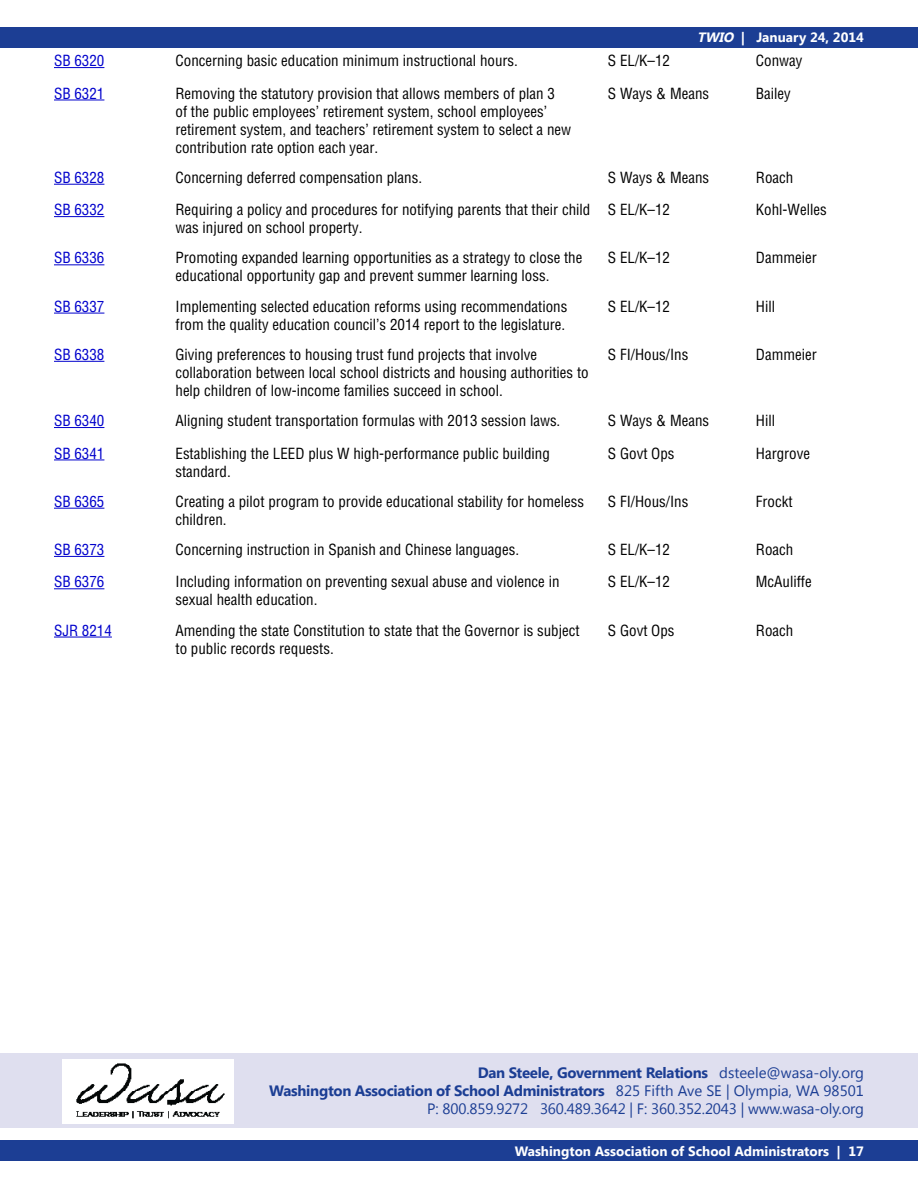
<style>
.page{position:relative;width:918px;height:1188px;background:#fff}
.page>*{position:absolute;margin:0;border:0;box-sizing:border-box;transform-origin:0 0}
.t1{font:condensed 15px/18px "Helvetica";color:#000}
.t2{font:15px/18px "Segoe UI";letter-spacing:-.01em;color:#1c3e94;text-align:right}
.t3{font:condensed 15px "Helvetica";color:#00c}
.t4{font:700 13.5px "Segoe UI";color:#fff}
.s1{font-style:italic}
.s2{font-weight:700}
</style>
<div class="page">
<div style="left:0;top:1141px;width:918px;height:20px;background:#1c3e94"></div>
<div style="left:0;top:27px;width:918px;height:20px;background:#1c3e94"></div>
<div style="left:0;top:1054px;width:918px;height:74px;background:#dfdfef"></div>
<img style="left:63px;top:1060px;width:170px;height:63px">
<hr style="left:54px;top:67px;width:50px;height:1px;background:#00c">
<hr style="left:54px;top:100px;width:50px;height:1px;background:#00c">
<hr style="left:54px;top:184px;width:50px;height:1px;background:#00c">
<hr style="left:54px;top:216px;width:50px;height:1px;background:#00c">
<hr style="left:54px;top:264px;width:50px;height:1px;background:#00c">
<hr style="left:54px;top:313px;width:50px;height:1px;background:#00c">
<hr style="left:54px;top:361px;width:50px;height:1px;background:#00c">
<hr style="left:54px;top:427px;width:50px;height:1px;background:#00c">
<hr style="left:54px;top:460px;width:50px;height:1px;background:#00c">
<hr style="left:54px;top:508px;width:50px;height:1px;background:#00c">
<hr style="left:54px;top:556px;width:50px;height:1px;background:#00c">
<hr style="left:54px;top:588px;width:50px;height:1px;background:#00c">
<hr style="left:54px;top:637px;width:58px;height:1px;background:#00c">
<p class="t4" style="left:697px;top:28px;width:168px"><span class="s1">TWIO</span> | January 24, 2014</p>
<p class="t3" style="left:54px;top:51px;width:52px">SB 6320</p>
<p class="t1" style="left:176px;top:51px;width:344px">Concerning basic education minimum instructional hours.</p>
<p class="t1" style="left:608px;top:51px;width:64px">S EL/K–12</p>
<p class="t1" style="left:756px;top:51px;width:48px">Conway</p>
<p class="t3" style="left:54px;top:84px;width:52px">SB 6321</p>
<p class="t1" style="left:176px;top:84px;width:397px">Removing the statutory provision that allows members of plan 3<br>of the public employees’ retirement system, school employees’ retirement system, and teachers’ retirement system to select a new contribution rate option each year.</p>
<p class="t1" style="left:608px;top:84px;width:103px">S Ways &amp; Means</p>
<p class="t1" style="left:756px;top:84px;width:36px">Bailey</p>
<p class="t3" style="left:54px;top:168px;width:52px">SB 6328</p>
<p class="t1" style="left:176px;top:168px;width:248px">Concerning deferred compensation plans.</p>
<p class="t1" style="left:608px;top:168px;width:103px">S Ways &amp; Means</p>
<p class="t1" style="left:756px;top:168px;width:39px">Roach</p>
<p class="t3" style="left:54px;top:200px;width:52px">SB 6332</p>
<p class="t1" style="left:176px;top:201px;width:416px">Requiring a policy and procedures for notifying parents that their child was injured on school property.</p>
<p class="t1" style="left:608px;top:201px;width:64px">S EL/K–12</p>
<p class="t1" style="left:756px;top:201px;width:72px">Kohl-Welles</p>
<p class="t3" style="left:54px;top:249px;width:52px">SB 6336</p>
<p class="t1" style="left:176px;top:249px;width:408px">Promoting expanded learning opportunities as a strategy to close the educational opportunity gap and prevent summer learning loss.</p>
<p class="t1" style="left:608px;top:249px;width:64px">S EL/K–12</p>
<p class="t1" style="left:756px;top:249px;width:62px">Dammeier</p>
<p class="t3" style="left:54px;top:297px;width:52px">SB 6337</p>
<p class="t1" style="left:176px;top:297px;width:393px">Implementing selected education reforms using recommendations from the quality education council’s 2014 report to the legislature.</p>
<p class="t1" style="left:608px;top:297px;width:64px">S EL/K–12</p>
<p class="t1" style="left:756px;top:297px;width:21px">Hill</p>
<p class="t3" style="left:54px;top:345px;width:52px">SB 6338</p>
<p class="t1" style="left:176px;top:345px;width:415px">Giving preferences to housing trust fund projects that involve collaboration between local school districts and housing authorities to help children of low-income families succeed in school.</p>
<p class="t1" style="left:608px;top:345px;width:82px">S FI/Hous/Ins</p>
<p class="t1" style="left:756px;top:345px;width:62px">Dammeier</p>
<p class="t3" style="left:54px;top:411px;width:52px">SB 6340</p>
<p class="t1" style="left:176px;top:411px;width:386px">Aligning student transportation formulas with 2013 session laws.</p>
<p class="t1" style="left:608px;top:411px;width:103px">S Ways &amp; Means</p>
<p class="t1" style="left:756px;top:411px;width:21px">Hill</p>
<p class="t3" style="left:54px;top:444px;width:52px">SB 6341</p>
<p class="t1" style="left:176px;top:444px;width:376px">Establishing the LEED plus W high-performance public building standard.</p>
<p class="t1" style="left:608px;top:444px;width:68px">S Govt Ops</p>
<p class="t1" style="left:756px;top:444px;width:56px">Hargrove</p>
<p class="t3" style="left:54px;top:492px;width:52px">SB 6365</p>
<p class="t1" style="left:176px;top:492px;width:410px">Creating a pilot program to provide educational stability for homeless children.</p>
<p class="t1" style="left:608px;top:492px;width:82px">S FI/Hous/Ins</p>
<p class="t1" style="left:756px;top:492px;width:38px">Frockt</p>
<p class="t3" style="left:54px;top:540px;width:52px">SB 6373</p>
<p class="t1" style="left:176px;top:540px;width:345px">Concerning instruction in Spanish and Chinese languages.</p>
<p class="t1" style="left:608px;top:540px;width:64px">S EL/K–12</p>
<p class="t1" style="left:756px;top:540px;width:39px">Roach</p>
<p class="t3" style="left:54px;top:573px;width:52px">SB 6376</p>
<p class="t1" style="left:176px;top:573px;width:386px">Including information on preventing sexual abuse and violence in sexual health education.</p>
<p class="t1" style="left:608px;top:573px;width:64px">S EL/K–12</p>
<p class="t1" style="left:756px;top:573px;width:57px">McAuliffe</p>
<p class="t3" style="left:54px;top:621px;width:59px">SJR 8214</p>
<p class="t1" style="left:176px;top:621px;width:406px">Amending the state Constitution to state that the Governor is subject to public records requests.</p>
<p class="t1" style="left:608px;top:621px;width:68px">S Govt Ops</p>
<p class="t1" style="left:756px;top:621px;width:39px">Roach</p>
<p class="t2" style="left:269px;top:1063px;width:596px"><span class="s2">Dan Steele, Government Relations</span> dsteele@wasa-oly.org<br><span class="s2">Washington Association of School Administrators</span> 825 Fifth Ave SE | Olympia, WA 98501<br>P: 800.859.9272 360.489.3642 | F: 360.352.2043 | www.wasa-oly.org</p>
<p class="t4" style="left:515px;top:1141px;width:351px">Washington Association of School Administrators | 17</p>
</div>
